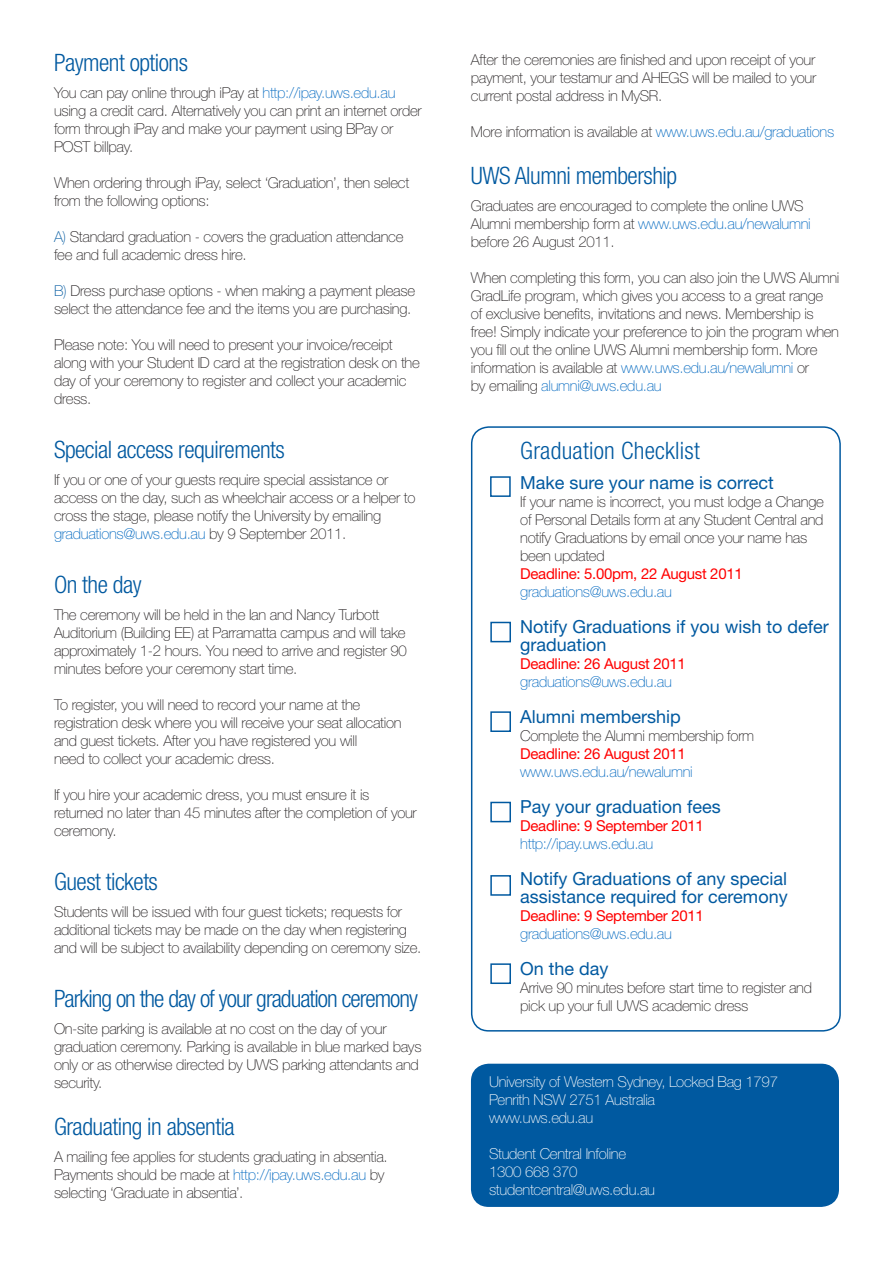
<style>
.page{position:relative;width:893px;height:1263px;background:#fff}
.page>*{position:absolute;margin:0;border:0;box-sizing:border-box;transform-origin:0 0}
.t1{font:300 condensed 24px "Helvetica Neue LT Std";letter-spacing:-.02em;color:#0059a0}
.t2{font:300 condensed 24px "Helvetica Neue LT Std";letter-spacing:-.04em;color:#0059a0}
.t3{font:300 condensed 24px "Helvetica Neue LT Std";letter-spacing:.01em;color:#0059a0}
.t4{font:18px/18px "Helvetica Neue LT Std";color:#0059a0}
.t5{font:100 15px/18px "Helvetica Neue LT Std";letter-spacing:-.02em;color:#231f20}
.t6{font:100 15px "Helvetica Neue LT Std";letter-spacing:-.02em;color:#0068c0}
.t7{font:100 15px "Helvetica Neue LT Std";letter-spacing:-.02em;color:#fff}
.t8{font:15px "Helvetica Neue LT Std";letter-spacing:-.02em;color:#f00}
.s1{color:#0068c0}
.s2{color:#0059a0}
.s3{color:#231f20}
</style>
<div class="page">
<div style="left:471px;top:426px;width:370px;height:605px;border:2px solid #0059a0;border-radius:17px"></div>
<div style="left:490px;top:476px;width:21px;height:21px;border:2px solid #0059a0"></div>
<div style="left:490px;top:622px;width:21px;height:20px;border:2px solid #0059a0"></div>
<div style="left:490px;top:711px;width:21px;height:21px;border:2px solid #0059a0"></div>
<div style="left:490px;top:802px;width:21px;height:20px;border:2px solid #0059a0"></div>
<div style="left:490px;top:875px;width:21px;height:21px;border:2px solid #0059a0"></div>
<div style="left:490px;top:963px;width:21px;height:21px;border:2px solid #0059a0"></div>
<div style="left:472px;top:1064px;width:366px;height:142px;background:#0059a0;border-radius:17px"></div>
<div style="left:471px;top:1064px;width:368px;height:143px;border:2px solid #0059a0;border-radius:17px"></div>
<p class="t1" style="left:54px;top:49px;width:136px">Payment options</p>
<p class="t5" style="left:54px;top:84px;width:343px">You can pay online through iPay at <span class="s1">http://ipay.uws.edu.au</span></p>
<p class="t5" style="left:54px;top:102px;width:369px">using a credit card. Alternatively you can print an internet order form through iPay and make your payment using BPay or<br>POST billpay.</p>
<p class="t5" style="left:54px;top:174px;width:357px">When ordering through iPay, select ‘Graduation’, then select from the following options:</p>
<p class="t5" style="left:54px;top:228px;width:351px"><span class="s2">A)</span> Standard graduation - covers the graduation attendance fee and full academic dress hire.</p>
<p class="t5" style="left:54px;top:282px;width:363px"><span class="s2">B)</span> Dress purchase options - when making a payment please</p>
<p class="t5" style="left:54px;top:300px;width:359px">select the attendance fee and the items you are purchasing.</p>
<p class="t5" style="left:54px;top:336px;width:367px">Please note: You will need to present your invoice/receipt along with your Student ID card at the registration desk on the day of your ceremony to register and collect your academic dress.</p>
<p class="t1" style="left:54px;top:436px;width:232px">Special access requirements</p>
<p class="t5" style="left:54px;top:471px;width:363px">If you or one of your guests require special assistance or access on the day, such as wheelchair access or a helper to cross the stage, please notify the University by emailing</p>
<p class="t6" style="left:54px;top:525px;width:294px">graduations@uws.edu.au <span class="s3">by 9 September 2011.</span></p>
<p class="t1" style="left:54px;top:571px;width:89px">On the day</p>
<p class="t5" style="left:54px;top:606px;width:354px">The ceremony will be held in the Ian and Nancy Turbott Auditorium (Building EE) at Parramatta campus and will take approximately 1-2 hours. You need to arrive and register 90 minutes before your ceremony start time.</p>
<p class="t5" style="left:54px;top:696px;width:349px">To register, you will need to record your name at the registration desk where you will receive your seat allocation and guest tickets. After you have registered you will</p>
<p class="t5" style="left:54px;top:750px;width:223px">need to collect your academic dress.</p>
<p class="t5" style="left:54px;top:786px;width:317px">If you hire your academic dress, you must ensure it is</p>
<p class="t5" style="left:54px;top:804px;width:364px">returned no later than 45 minutes after the completion of your</p>
<p class="t5" style="left:54px;top:822px;width:64px">ceremony.</p>
<p class="t1" style="left:54px;top:868px;width:105px">Guest tickets</p>
<p class="t5" style="left:54px;top:903px;width:350px">Students will be issued with four guest tickets; requests for</p>
<p class="t5" style="left:54px;top:921px;width:354px">additional tickets may be made on the day when registering</p>
<p class="t5" style="left:54px;top:939px;width:369px">and will be subject to availability depending on ceremony size.</p>
<p class="t2" style="left:54px;top:985px;width:366px">Parking on the day of your graduation ceremony</p>
<p class="t5" style="left:54px;top:1020px;width:334px">On-site parking is available at no cost on the day of your</p>
<p class="t5" style="left:54px;top:1038px;width:369px">graduation ceremony. Parking is available in blue marked bays only or as otherwise directed by UWS parking attendants and security.</p>
<p class="t1" style="left:54px;top:1113px;width:182px">Graduating in absentia</p>
<p class="t5" style="left:54px;top:1148px;width:335px">A mailing fee applies for students graduating in absentia.<br>Payments should be made at <span class="s1">http://ipay.uws.edu.au</span> by selecting ‘Graduate in absentia’.</p>
<p class="t5" style="left:471px;top:51px;width:347px;text-align:justify">After the ceremonies are finished and upon receipt of your payment, your testamur and AHEGS will be mailed to your current postal address in MySR.</p>
<p class="t5" style="left:471px;top:123px;width:365px">More information is available at <span class="s1">www.uws.edu.au/graduations</span></p>
<p class="t1" style="left:471px;top:162px;width:208px">UWS Alumni membership</p>
<p class="t5" style="left:471px;top:197px;width:341px">Graduates are encouraged to complete the online UWS<br>Alumni membership form at <span class="s1">www.uws.edu.au/newalumni </span>before 26 August 2011.</p>
<p class="t5" style="left:471px;top:269px;width:370px">When completing this form, you can also join the UWS Alumni GradLife program, which gives you access to a great range<br>of exclusive benefits, invitations and news. Membership is free! Simply indicate your preference to join the program when you fill out the online UWS Alumni membership form. More information is available at <span class="s1">www.uws.edu.au/newalumni</span> or</p>
<p class="t6" style="left:471px;top:377px;width:192px"><span class="s3">by emailing</span> alumni@uws.edu.au</p>
<p class="t3" style="left:520px;top:437px;width:181px">Graduation Checklist</p>
<p class="t4" style="left:520px;top:474px;width:255px">Make sure your name is correct</p>
<p class="t5" style="left:520px;top:493px;width:305px">If your name is incorrect, you must lodge a Change of Personal Details form at any Student Central and notify Graduations by email once your name has been updated</p>
<p class="t8" style="left:520px;top:565px;width:224px">Deadline: 5.00pm, 22 August 2011</p>
<p class="t6" style="left:520px;top:583px;width:153px">graduations@uws.edu.au</p>
<p class="t4" style="left:520px;top:618px;width:310px">Notify Graduations if you wish to defer graduation</p>
<p class="t8" style="left:520px;top:655px;width:167px">Deadline: 26 August 2011</p>
<p class="t6" style="left:520px;top:673px;width:153px">graduations@uws.edu.au</p>
<p class="t4" style="left:520px;top:708px;width:162px">Alumni membership</p>
<p class="t5" style="left:520px;top:727px;width:235px">Complete the Alumni membership form</p>
<p class="t8" style="left:520px;top:745px;width:167px">Deadline: 26 August 2011</p>
<p class="t6" style="left:520px;top:763px;width:174px">www.uws.edu.au/newalumni</p>
<p class="t4" style="left:520px;top:798px;width:202px">Pay your graduation fees</p>
<p class="t8" style="left:520px;top:817px;width:185px">Deadline: 9 September 2011</p>
<p class="t6" style="left:520px;top:835px;width:134px">http://ipay.uws.edu.au</p>
<p class="t4" style="left:520px;top:870px;width:269px">Notify Graduations of any special</p>
<p class="t4" style="left:520px;top:888px;width:269px">assistance required for ceremony</p>
<p class="t8" style="left:520px;top:907px;width:185px">Deadline: 9 September 2011</p>
<p class="t6" style="left:520px;top:925px;width:153px">graduations@uws.edu.au</p>
<p class="t4" style="left:520px;top:960px;width:90px">On the day</p>
<p class="t5" style="left:520px;top:979px;width:293px">Arrive 90 minutes before start time to register and</p>
<p class="t5" style="left:520px;top:997px;width:230px">pick up your full UWS academic dress</p>
<p class="t7" style="left:489px;top:1073px;width:290px">University of Western Sydney, Locked Bag 1797</p>
<p class="t7" style="left:489px;top:1091px;width:168px">Penrith NSW 2751 Australia</p>
<p class="t7" style="left:489px;top:1109px;width:106px">www.uws.edu.au</p>
<p class="t7" style="left:489px;top:1145px;width:139px">Student Central Infoline</p>
<p class="t7" style="left:489px;top:1163px;width:90px">1300 668 370</p>
<p class="t7" style="left:489px;top:1181px;width:168px">studentcentral@uws.edu.au</p>
</div>
